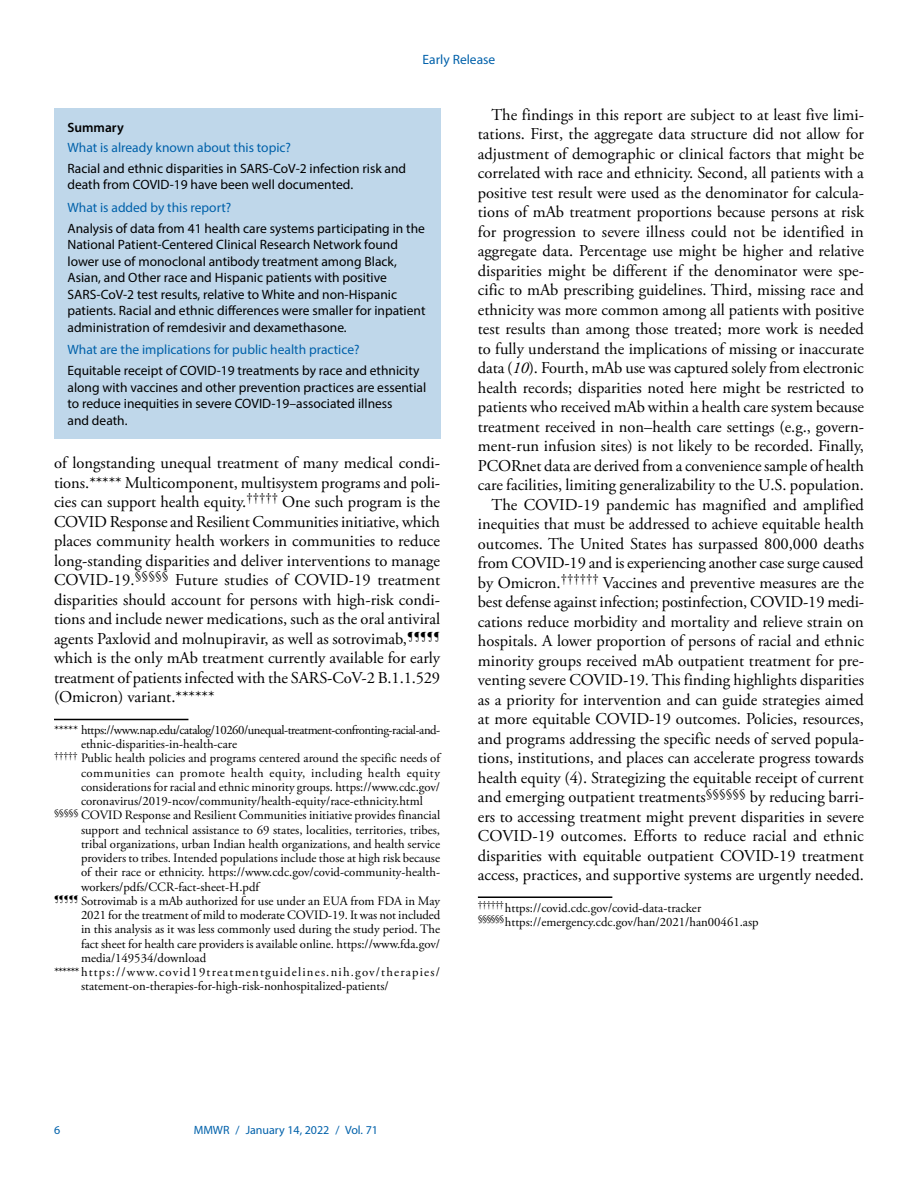
<style>
.page{position:relative;width:918px;height:1188px;background:#fff}
.page>*{position:absolute;margin:0;border:0;box-sizing:border-box;transform-origin:0 0}
.Paragraph{font:16.5px/19.5px "Adobe Garamond Pro";color:#000;text-align:justify}
.Summary_Box_Text{font:13.5px/16.5px "Myriad Pro";color:#000}
.Summary_Box_Heading{font:13.5px "Myriad Pro";color:#0061aa}
.Summary_Box_Ttile{font:600 13.5px "Myriad Pro";color:#000}
.footnote_no_rule_tex{font:12.75px/14.2px "Adobe Garamond Pro";color:#000;text-align:justify}
.footnote_w_rule_text{font:12.75px/14.2px "Adobe Garamond Pro";letter-spacing:-.035em;color:#000}
.footnote_w_rule_text-2{font:12.75px "Adobe Garamond Pro";color:#000}
.t1{font:12px "Myriad Pro";color:#0061aa}
.s1{font-style:italic}
</style>
<div class="page">
<hr style="left:54px;top:719px;width:134px;height:1px;background:#000">
<hr style="left:478px;top:896px;width:134px;height:2px;background:#000">
<div style="left:54px;top:108px;width:386px;height:330px;background:#bfd7ea"></div>
<p class="Summary_Box_Heading" style="left:423px;top:51px;width:74px">Early Release</p>
<h1 class="Summary_Box_Ttile" style="left:68px;top:119px;width:58px">Summary</h1>
<h1 class="Summary_Box_Heading" style="left:68px;top:139px;width:225px">What is already known about this topic?</h1>
<p class="Summary_Box_Text" style="left:68px;top:160px;width:340px">Racial and ethnic disparities in SARS-CoV-2 infection risk and death from COVID-19 have been well documented.</p>
<h1 class="Summary_Box_Heading" style="left:68px;top:199px;width:165px">What is added by this report?</h1>
<p class="Summary_Box_Text" style="left:68px;top:220px;width:359px">Analysis of data from 41 health care systems participating in the National Patient-Centered Clinical Research Network found lower use of monoclonal antibody treatment among Black, Asian, and Other race and Hispanic patients with positive SARS-CoV-2 test results, relative to White and non-Hispanic patients. Racial and ethnic differences were smaller for inpatient administration of remdesivir and dexamethasone.</p>
<h1 class="Summary_Box_Heading" style="left:68px;top:342px;width:294px">What are the implications for public health practice?</h1>
<p class="Summary_Box_Text" style="left:68px;top:362px;width:360px">Equitable receipt of COVID-19 treatments by race and ethnicity along with vaccines and other prevention practices are essential to reduce inequities in severe COVID-19–associated illness<br>and death.</p>
<p class="Paragraph" style="left:54px;top:454px;width:388px">of longstanding unequal treatment of many medical condi&shy;tions.***** Multicomponent, multisystem programs and poli&shy;cies can support health equity.<sup>†††††</sup> One such program is the COVID Response and Resilient Communities initiative, which places community health workers in communities to reduce long-standing disparities and deliver interventions to manage COVID-19.<sup>§§§§§</sup> Future studies of COVID-19 treatment disparities should account for persons with high-risk condi&shy;tions and include newer medications, such as the oral antiviral agents Paxlovid and molnupiravir, as well as sotrovimab,<sup>¶¶¶¶¶ </sup>which is the only mAb treatment currently available for early treatment of patients infected with the SARS-CoV-2 B.1.1.529 (Omicron) variant.******</p>
<p class="footnote_w_rule_text" style="left:81px;top:723px;width:361px;text-indent:-27px">***** https://www.nap.edu/catalog/10260/unequal-treatment-confronting-racial-and&shy;ethnic-disparities-in-health-care</p>
<p class="footnote_no_rule_tex" style="left:81px;top:752px;width:361px;text-indent:-27px"><sup>†††††</sup> Public health policies and programs centered around the specific needs of communities can promote health equity, including health equity considerations for racial and ethnic minority groups. https://www.cdc.gov/ coronavirus/2019-ncov/community/health-equity/race-ethnicity.html</p>
<p class="footnote_no_rule_tex" style="left:81px;top:809px;width:361px;text-indent:-27px"><sup>§§§§§</sup> COVID Response and Resilient Communities initiative provides financial support and technical assistance to 69 states, localities, territories, tribes, tribal organizations, urban Indian health organizations, and health service providers to tribes. Intended populations include those at high risk because of their race or ethnicity. https://www.cdc.gov/covid-community-health&shy;workers/pdfs/CCR-fact-sheet-H.pdf</p>
<p class="footnote_no_rule_tex" style="left:81px;top:894px;width:361px;text-indent:-27px"><sup>¶¶¶¶¶</sup> Sotrovimab is a mAb authorized for use under an EUA from FDA in May 2021 for the treatment of mild to moderate COVID-19. It was not included in this analysis as it was less commonly used during the study period. The fact sheet for health care providers is available online. https://www.fda.gov/ media/149534/download</p>
<p class="footnote_no_rule_tex" style="left:81px;top:965px;width:360px;text-indent:-27px">******https://www.covid19treatmentguidelines.nih.gov/therapies/ statement-on-therapies-for-high-risk-nonhospitalized-patients/</p>
<p class="Paragraph" style="left:478px;top:106px;width:388px;text-indent:14px">The findings in this report are subject to at least five limi&shy;tations. First, the aggregate data structure did not allow for adjustment of demographic or clinical factors that might be correlated with race and ethnicity. Second, all patients with a positive test result were used as the denominator for calcula&shy;tions of mAb treatment proportions because persons at risk for progression to severe illness could not be identified in aggregate data. Percentage use might be higher and relative disparities might be different if the denominator were spe&shy;cific to mAb prescribing guidelines. Third, missing race and ethnicity was more common among all patients with positive test results than among those treated; more work is needed to fully understand the implications of missing or inaccurate data (<span class="s1">10</span>). Fourth, mAb use was captured solely from electronic health records; disparities noted here might be restricted to patients who received mAb within a health care system because treatment received in non–health care settings (e.g., govern&shy;ment-run infusion sites) is not likely to be recorded. Finally, PCORnet data are derived from a convenience sample of health care facilities, limiting generalizability to the U.S. population.</p>
<p class="Paragraph" style="left:478px;top:496px;width:388px;text-indent:14px">The COVID-19 pandemic has magnified and amplified inequities that must be addressed to achieve equitable health outcomes. The United States has surpassed 800,000 deaths from COVID-19 and is experiencing another case surge caused by Omicron.<sup>††††††</sup> Vaccines and preventive measures are the best defense against infection; postinfection, COVID-19 medi&shy;cations reduce morbidity and mortality and relieve strain on hospitals. A lower proportion of persons of racial and ethnic minority groups received mAb outpatient treatment for pre&shy;venting severe COVID-19. This finding highlights disparities as a priority for intervention and can guide strategies aimed at more equitable COVID-19 outcomes. Policies, resources, and programs addressing the specific needs of served popula&shy;tions, institutions, and places can accelerate progress towards health equity (4). Strategizing the equitable receipt of current and emerging outpatient treatments<sup>§§§§§§</sup> by reducing barri&shy;ers to accessing treatment might prevent disparities in severe COVID-19 outcomes. Efforts to reduce racial and ethnic disparities with equitable outpatient COVID-19 treatment access, practices, and supportive systems are urgently needed.</p>
<p class="footnote_w_rule_text-2" style="left:478px;top:900px;width:225px"><sup>††††††</sup>https://covid.cdc.gov/covid-data-tracker</p>
<p class="footnote_no_rule_tex" style="left:478px;top:915px;width:282px"><sup>§§§§§§</sup>https://emergency.cdc.gov/han/2021/han00461.asp</p>
<p class="t1" style="left:54px;top:1123px;width:8px">6</p>
<p class="t1" style="left:194px;top:1123px;width:186px">MMWR / January 14, 2022 / Vol. 71</p>
</div>
